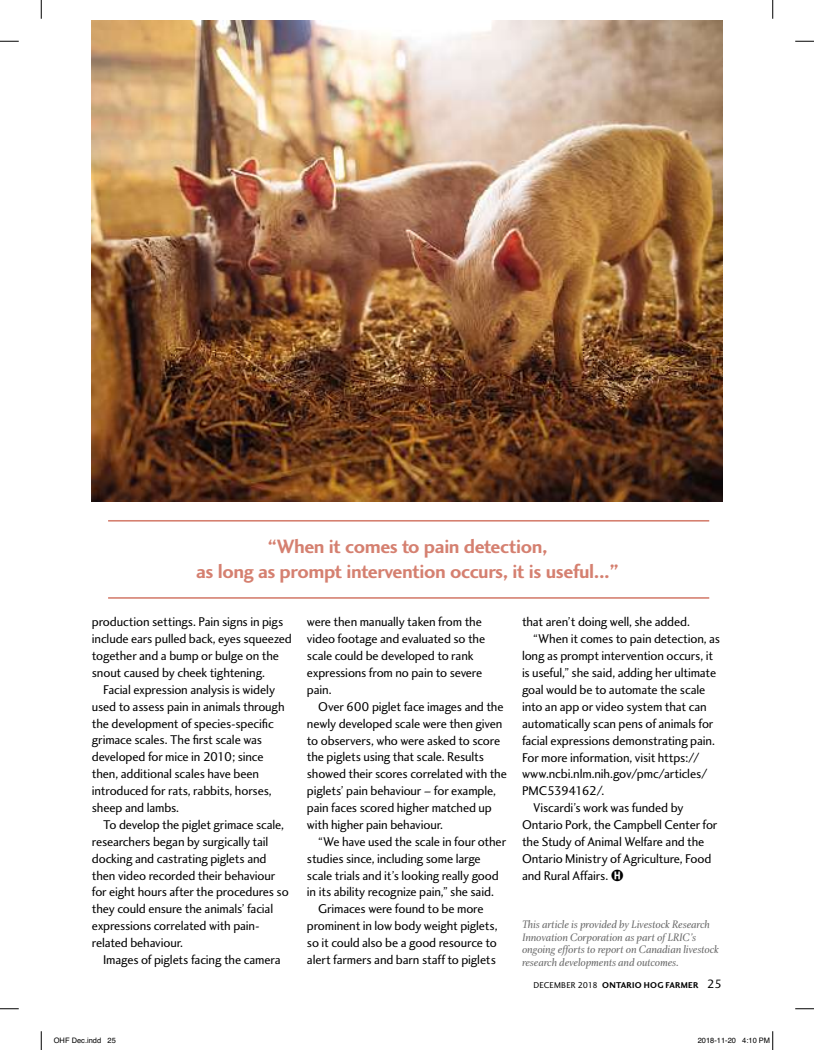
<style>
.page{position:relative;width:814px;height:1050px;background:#fff}
.page>*{position:absolute;margin:0;border:0;box-sizing:border-box;transform-origin:0 0}
.t1{font:20px/25px "Charlotte Sans Bold Plain";letter-spacing:-.02em;color:#d58070;text-align:center}
.t2{font:13.12px "Charlotte Sans Book Plain";letter-spacing:-.01em;color:#000}
.t3{font:13.12px "Charlotte Sans Book Plain";letter-spacing:-.05em;color:#000}
.t4{font:11.25px/12.5px "Charlotte Book Italic Plain";letter-spacing:-.015em;color:#6b6b6b}
.t5{font:8.75px "Charlotte Sans Bold Plain";letter-spacing:.025em;color:#000}
.t6{font:7.5px "Helvetica";color:#000}
.s1{font-family:"Bundesbahn Pi One"}
.s2{font-family:"Charlotte Sans Book Plain"}
.s3{font-family:"Charlotte Sans Book Plain";font-size:12.5px}
</style>
<div class="page">
<img style="left:92px;top:20px;width:630px;height:482px">
<hr style="left:108px;top:597px;width:601px;height:2px;background:#d58070">
<hr style="left:108px;top:520px;width:601px;height:2px;background:#d58070">
<svg style="left:0;top:40px;width:19px;height:2px"></svg>
<svg style="left:795px;top:40px;width:19px;height:2px"></svg>
<svg style="left:0;top:1008px;width:19px;height:2px"></svg>
<svg style="left:795px;top:1008px;width:19px;height:2px"></svg>
<svg style="left:40px;top:0;width:2px;height:19px"></svg>
<svg style="left:40px;top:1031px;width:2px;height:19px"></svg>
<svg style="left:772px;top:0;width:1px;height:19px"></svg>
<svg style="left:772px;top:1031px;width:1px;height:19px"></svg>
<p class="t1" style="left:196px;top:536px;width:424px">“When it comes to pain detection,<br>as long as prompt intervention occurs, it is useful...”</p>
<p class="t2" style="left:92px;top:618px;width:193px">production settings. Pain signs in pigs</p>
<p class="t2" style="left:92px;top:634px;width:201px">include ears pulled back, eyes squeezed</p>
<p class="t2" style="left:92px;top:651px;width:189px">together and a bump or bulge on the</p>
<p class="t2" style="left:92px;top:668px;width:175px">snout caused by cheek tightening.</p>
<p class="t2" style="left:103px;top:685px;width:173px">facial expression analysis is widely</p>
<p class="t2" style="left:92px;top:702px;width:194px">used to assess pain in animals through</p>
<p class="t2" style="left:92px;top:719px;width:183px">the development of species-specific</p>
<p class="t2" style="left:92px;top:736px;width:172px">grimace scales. the first scale was</p>
<p class="t2" style="left:92px;top:753px;width:173px">developed for mice in 2010; since</p>
<p class="t2" style="left:92px;top:769px;width:169px">then, additional scales have been</p>
<p class="t2" style="left:92px;top:786px;width:181px">introduced for rats, rabbits, horses,</p>
<p class="t2" style="left:92px;top:803px;width:89px">sheep and lambs.</p>
<p class="t2" style="left:103px;top:820px;width:182px">to develop the piglet grimace scale,</p>
<p class="t2" style="left:92px;top:837px;width:178px">researchers began by surgically tail</p>
<p class="t2" style="left:92px;top:854px;width:176px">docking and castrating piglets and</p>
<p class="t2" style="left:92px;top:871px;width:185px">then video recorded their behaviour</p>
<p class="t2" style="left:92px;top:888px;width:198px">for eight hours after the procedures so</p>
<p class="t2" style="left:92px;top:904px;width:183px">they could ensure the animals’ facial</p>
<p class="t2" style="left:92px;top:921px;width:169px">expressions correlated with pain-</p>
<p class="t2" style="left:92px;top:938px;width:93px">related behaviour.</p>
<p class="t2" style="left:103px;top:955px;width:179px">images of piglets facing the camera</p>
<p class="t2" style="left:307px;top:618px;width:176px">were then manually taken from the</p>
<p class="t2" style="left:307px;top:634px;width:180px">video footage and evaluated so the</p>
<p class="t2" style="left:307px;top:651px;width:168px">scale could be developed to rank</p>
<p class="t2" style="left:307px;top:668px;width:177px">expressions from no pain to severe</p>
<p class="t2" style="left:307px;top:685px;width:26px">pain.</p>
<p class="t2" style="left:318px;top:702px;width:187px">over 600 piglet face images and the</p>
<p class="t2" style="left:307px;top:719px;width:197px">newly developed scale were then given</p>
<p class="t2" style="left:307px;top:736px;width:195px">to observers, who were asked to score</p>
<p class="t2" style="left:307px;top:753px;width:179px">the piglets using that scale. results</p>
<p class="t2" style="left:307px;top:770px;width:201px">showed their scores correlated with the</p>
<p class="t2" style="left:307px;top:786px;width:191px">piglets’ pain behaviour – for example,</p>
<p class="t2" style="left:307px;top:803px;width:186px">pain faces scored higher matched up</p>
<p class="t2" style="left:307px;top:820px;width:138px">with higher pain behaviour.</p>
<p class="t2" style="left:318px;top:837px;width:189px">“We have used the scale in four other</p>
<p class="t2" style="left:307px;top:854px;width:175px">studies since, including some large</p>
<p class="t2" style="left:307px;top:871px;width:193px">scale trials and it’s looking really good</p>
<p class="t2" style="left:307px;top:888px;width:188px">in its ability recognize pain,” she said.</p>
<p class="t2" style="left:318px;top:905px;width:167px">grimaces were found to be more</p>
<p class="t2" style="left:307px;top:921px;width:192px">prominent in low body weight piglets,</p>
<p class="t2" style="left:307px;top:938px;width:191px">so it could also be a good resource to</p>
<p class="t2" style="left:307px;top:955px;width:190px">alert farmers and barn staff to piglets</p>
<p class="t2" style="left:522px;top:618px;width:169px">that aren’t doing well, she added.</p>
<p class="t2" style="left:533px;top:635px;width:188px">“When it comes to pain detection, as</p>
<p class="t2" style="left:522px;top:651px;width:192px">long as prompt intervention occurs, it</p>
<p class="t2" style="left:522px;top:668px;width:196px">is useful,” she said, adding her ultimate</p>
<p class="t2" style="left:522px;top:685px;width:185px">goal would be to automate the scale</p>
<p class="t2" style="left:522px;top:702px;width:186px">into an app or video system that can</p>
<p class="t2" style="left:522px;top:719px;width:193px">automatically scan pens of animals for</p>
<p class="t2" style="left:522px;top:736px;width:194px">facial expressions demonstrating pain.</p>
<p class="t2" style="left:522px;top:753px;width:179px">for more information, visit https://</p>
<p class="t2" style="left:522px;top:770px;width:187px">www.ncbi.nlm.nih.gov/pmc/articles/</p>
<p class="t3" style="left:522px;top:786px;width:84px">Pmc5394162/.</p>
<p class="t2" style="left:533px;top:803px;width:152px">viscardi’s work was funded by</p>
<p class="t2" style="left:522px;top:820px;width:197px">ontario Pork, the campbell center for</p>
<p class="t2" style="left:522px;top:837px;width:184px">the Study of animal Welfare and the</p>
<p class="t2" style="left:522px;top:854px;width:191px">ontario ministry of agriculture, food</p>
<p class="t2" style="left:522px;top:871px;width:103px">and rural affairs. <span class="s1">H</span></p>
<p class="t4" style="left:522px;top:920px;width:198px">This article is provided by Livestock Research Innovation Corporation as part of LRIC’s ongoing efforts to report on Canadian livestock research developments and outcomes.</p>
<p class="t5" style="left:533px;top:983px;width:190px"><span class="s2">december 2018</span> OntariO HOg Farmer <span class="s3">25</span></p>
<p class="t6" style="left:54px;top:1036px;width:64px">OHF Dec.indd 25</p>
<p class="t6" style="left:698px;top:1036px;width:74px">2018-11-20 4:10 PM</p>
</div>
